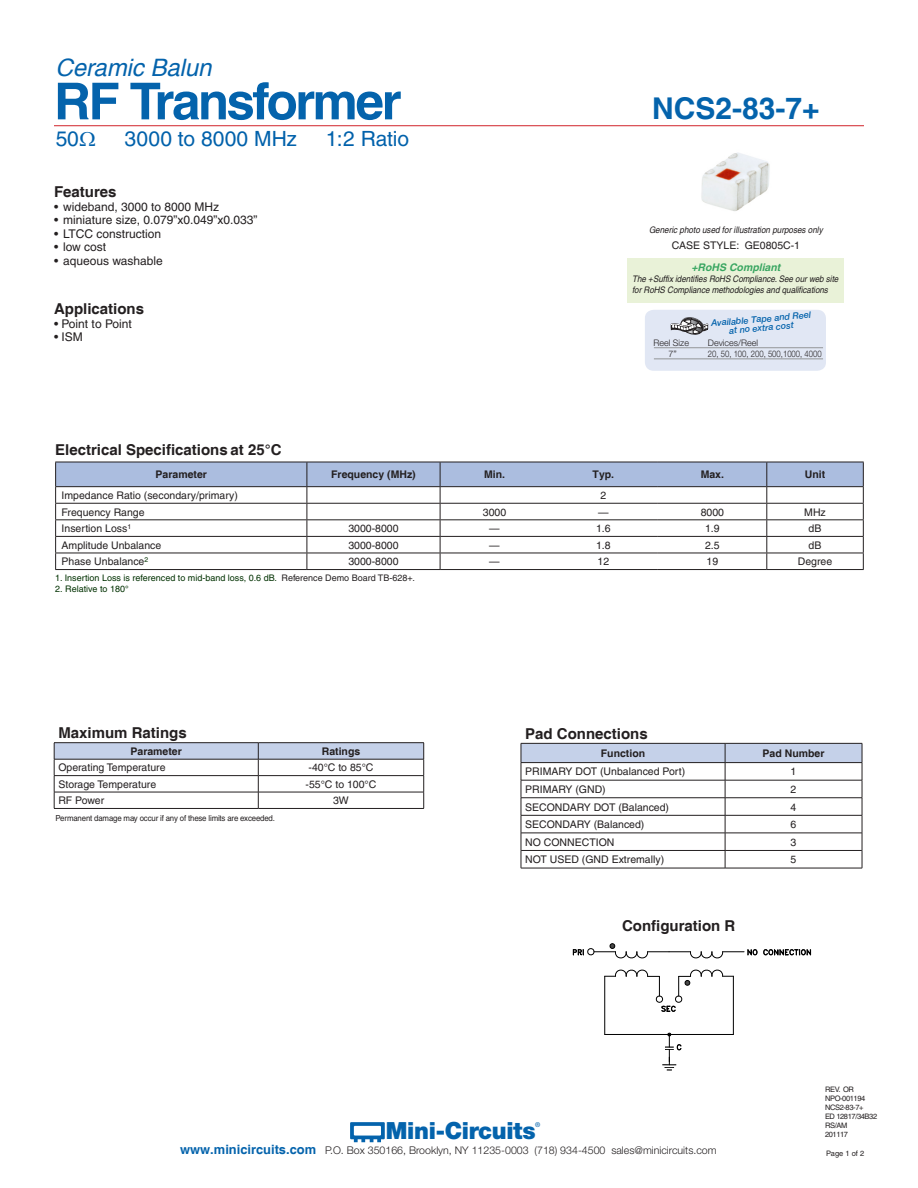
<style>
.page{position:relative;width:918px;height:1188px;background:#fff}
.page>*{position:absolute;margin:0;border:0;box-sizing:border-box;transform-origin:0 0}
.t1{font:700 51px "Helvetica";letter-spacing:-.045em;color:#0463ac}
.FEATURES_APPLICATION{font:700 30px "Helvetica";color:#0463ac}
.t2{font:italic 24px "Helvetica";letter-spacing:-.005em;color:#0463ac}
.t3{font:900 23.7px "Helvetica Neue";letter-spacing:-.015em;color:#0463ac}
.SUB-HEADLINE{font:21px "Helvetica";color:#0161ab}
.section_heading{font:700 15px "Helvetica";color:#231f20}
.BODY_HEADLINE{font:700 15px "Helvetica";color:#231f20}
.FEAT____APPL{font:12px "Helvetica";color:#231f20}
.t4{font:300 10.65px "Helvetica Neue";color:#231f20}
.t5{font:10.5px "Helvetica";color:#231f20}
.t6{font:700 10.5px "Helvetica";color:#231f20}
.t7{font:italic 700 10.5px "Helvetica";color:rgb(13 147 68/.8)}
.t8{font:italic 9px/10.8px "Helvetica";letter-spacing:-.005em;color:#231f20;scale:.9 1}
.t9{font:9px "Helvetica";color:#003100}
.t10{font:italic 500 9px/9px "Helvetica Neue";color:#0463ac;text-align:center}
.t11{font:300 9px "Helvetica Neue";color:#231f20;scale:.86 1}
.t12{font:300 9px "Helvetica Neue";color:#231f20}
.t13{font:8.25px "Helvetica";letter-spacing:-.02em;color:#231f20;scale:.95 1}
.t14{font:7.5px "Helvetica";letter-spacing:-.05em;color:#231f20}
.t15{font:500 6.6px "Helvetica Neue";color:#0463ac}
.s1{color:#231f20}
.s2{font-family:"Helvetica";font-weight:700;font-size:12.9px;color:#0463ac}
</style>
<div class="page">
<svg style="left:350px;top:1122px;width:35px;height:20px"></svg>
<hr style="left:54px;top:125px;width:810px;height:1px;background:#d1232a">
<hr style="left:54px;top:742px;width:204px;height:1px;background:#231f20">
<hr style="left:258px;top:742px;width:166px;height:1px;background:#231f20">
<svg style="left:54px;top:743px;width:370px;height:65px"></svg>
<hr style="left:54px;top:808px;width:204px;height:1px;background:#231f20">
<hr style="left:258px;top:808px;width:166px;height:1px;background:#231f20">
<svg style="left:521px;top:743px;width:342px;height:125px"></svg>
<hr style="left:521px;top:833px;width:204px;height:1px;background:#231f20">
<hr style="left:725px;top:833px;width:137px;height:1px;background:#231f20">
<hr style="left:521px;top:850px;width:204px;height:1px;background:#231f20">
<hr style="left:725px;top:850px;width:137px;height:1px;background:#231f20">
<hr style="left:521px;top:868px;width:204px;height:1px;background:#231f20">
<hr style="left:725px;top:868px;width:137px;height:1px;background:#231f20">
<div style="left:645px;top:310px;width:181px;height:61px;background:#e1e7f4;border-radius:9px"></div>
<hr style="left:654px;top:359px;width:169px;height:1px;background:#939598">
<hr style="left:654px;top:347px;width:169px;height:1px;background:#939598">
<svg style="left:670px;top:317px;width:38px;height:18px"></svg>
<div style="left:628px;top:258px;width:216px;height:45px;background:#e9f2d8"></div>
<img style="left:701px;top:152px;width:69px;height:59px">
<hr style="left:604px;top:976px;width:1px;height:58px;background:#000">
<svg style="left:605px;top:969px;width:128px;height:44px"></svg>
<hr style="left:733px;top:976px;width:1px;height:58px;background:#000">
<svg style="left:573px;top:943px;width:184px;height:16px"></svg>
<svg style="left:763px;top:949px;width:48px;height:6px"></svg>
<hr style="left:605px;top:1034px;width:128px;height:1px;background:#000">
<svg style="left:662px;top:1033px;width:20px;height:38px"></svg>
<hr style="left:55px;top:569px;width:252px;height:1px;background:#231f20">
<svg style="left:55px;top:462px;width:809px;height:107px"></svg>
<hr style="left:767px;top:569px;width:97px;height:1px;background:#231f20">
<hr style="left:55px;top:519px;width:252px;height:1px;background:#231f20">
<hr style="left:307px;top:519px;width:133px;height:1px;background:#231f20">
<hr style="left:440px;top:519px;width:109px;height:1px;background:#231f20">
<hr style="left:549px;top:519px;width:109px;height:1px;background:#231f20">
<hr style="left:658px;top:519px;width:109px;height:1px;background:#231f20">
<hr style="left:767px;top:519px;width:97px;height:1px;background:#231f20">
<hr style="left:307px;top:569px;width:133px;height:1px;background:#231f20">
<hr style="left:440px;top:569px;width:109px;height:1px;background:#231f20">
<hr style="left:549px;top:569px;width:109px;height:1px;background:#231f20">
<hr style="left:658px;top:569px;width:109px;height:1px;background:#231f20">
<h3 class="t2" style="left:56px;top:54px;width:157px">Ceramic Balun</h3>
<h1 class="t1" style="left:54px;top:70px;width:349px">RF Transformer</h1>
<p class="SUB-HEADLINE" style="left:56px;top:127px;width:25px">50</p>
<p class="SUB-HEADLINE" style="left:125px;top:127px;width:174px">3000 to 8000 MHz</p>
<p class="SUB-HEADLINE" style="left:326px;top:127px;width:85px">1:2 Ratio</p>
<p class="BODY_HEADLINE" style="left:54px;top:183px;width:64px">Features</p>
<p class="FEAT____APPL" style="left:54px;top:199px;width:167px">• wideband, 3000 to 8000 MHz</p>
<p class="FEAT____APPL" style="left:54px;top:213px;width:205px">• miniature size, 0.079”x0.049”x0.033”</p>
<p class="FEAT____APPL" style="left:54px;top:226px;width:109px">• LTCC construction</p>
<p class="FEAT____APPL" style="left:54px;top:240px;width:54px">• low cost</p>
<p class="FEAT____APPL" style="left:54px;top:253px;width:110px">• aqueous washable</p>
<p class="BODY_HEADLINE" style="left:54px;top:300px;width:92px">Applications</p>
<p class="FEAT____APPL" style="left:54px;top:316px;width:79px">• Point to Point</p>
<p class="FEAT____APPL" style="left:54px;top:330px;width:30px">• ISM</p>
<p class="section_heading" style="left:55px;top:440px;width:228px">Electrical Specifications at 25°C</p>
<p class="FEATURES_APPLICATION" style="left:652px;top:90px;width:169px">NCS2-83-7+</p>
<p class="t8" style="left:649px;top:225px;width:195px">Generic photo used for illustration purposes only</p>
<p class="t5" style="left:672px;top:239px;width:130px">CASE STYLE: GE0805C-1</p>
<p class="t7" style="left:691px;top:261px;width:90px">+RoHS Compliant</p>
<p class="t8" style="left:632px;top:274px;width:231px">The +Suffix identifies RoHS Compliance. See our web site for RoHS Compliance methodologies and qualifications</p>
<p class="t10" style="left:711px;top:319px;width:102px;rotate:-5deg">Available Tape and Reel at no extra cost</p>
<p class="t12" style="left:653px;top:338px;width:37px">Reel Size</p>
<p class="t12" style="left:708px;top:338px;width:52px">Devices/Reel</p>
<p class="t12" style="left:668px;top:348px;width:10px">7”</p>
<p class="t11" style="left:708px;top:348px;width:134px">20, 50, 100, 200, 500,1000, 4000</p>
<p class="t6" style="left:156px;top:468px;width:53px">Parameter</p>
<p class="t6" style="left:331px;top:468px;width:86px">Frequency (MHz)</p>
<p class="t6" style="left:484px;top:468px;width:22px">Min.</p>
<p class="t6" style="left:593px;top:468px;width:23px">Typ.</p>
<p class="t6" style="left:701px;top:468px;width:25px">Max.</p>
<p class="t6" style="left:805px;top:468px;width:22px">Unit</p>
<p class="t5" style="left:62px;top:489px;width:178px">Impedance Ratio (secondary/primary)</p>
<p class="t5" style="left:601px;top:489px;width:7px">2</p>
<p class="t5" style="left:62px;top:506px;width:84px">Frequency Range</p>
<p class="t5" style="left:483px;top:506px;width:25px">3000</p>
<p class="t5" style="left:598px;top:506px;width:12px">—</p>
<p class="t5" style="left:701px;top:506px;width:25px">8000</p>
<p class="t5" style="left:804px;top:506px;width:23px">MHz</p>
<p class="t5" style="left:62px;top:522px;width:71px">Insertion Loss<sup>1</sup></p>
<p class="t5" style="left:348px;top:522px;width:52px">3000-8000</p>
<p class="t5" style="left:489px;top:522px;width:12px">—</p>
<p class="t5" style="left:596px;top:522px;width:16px">1.6</p>
<p class="t5" style="left:705px;top:522px;width:16px">1.9</p>
<p class="t5" style="left:809px;top:522px;width:14px">dB</p>
<p class="t5" style="left:62px;top:539px;width:101px">Amplitude Unbalance</p>
<p class="t5" style="left:348px;top:539px;width:52px">3000-8000</p>
<p class="t5" style="left:489px;top:539px;width:12px">—</p>
<p class="t5" style="left:596px;top:539px;width:16px">1.8</p>
<p class="t5" style="left:705px;top:539px;width:16px">2.5</p>
<p class="t5" style="left:809px;top:539px;width:14px">dB</p>
<p class="t5" style="left:62px;top:556px;width:88px">Phase Unbalance<sup>2</sup></p>
<p class="t5" style="left:348px;top:556px;width:52px">3000-8000</p>
<p class="t5" style="left:489px;top:556px;width:12px">—</p>
<p class="t5" style="left:598px;top:556px;width:13px">12</p>
<p class="t5" style="left:707px;top:556px;width:13px">19</p>
<p class="t5" style="left:798px;top:556px;width:36px">Degree</p>
<p class="t9" style="left:55px;top:573px;width:361px">1. Insertion Loss is referenced to mid-band loss, 0.6 dB. <span class="s1">Reference Demo Board TB-628+.</span></p>
<p class="t9" style="left:55px;top:583px;width:75px">2. Relative to 180°</p>
<p class="section_heading" style="left:58px;top:724px;width:130px">Maximum Ratings</p>
<p class="t6" style="left:131px;top:745px;width:53px">Parameter</p>
<p class="t6" style="left:322px;top:745px;width:40px">Ratings</p>
<p class="t5" style="left:58px;top:762px;width:109px">Operating Temperature</p>
<p class="t5" style="left:309px;top:762px;width:67px">-40°C to 85°C</p>
<p class="t5" style="left:58px;top:778px;width:99px">Storage Temperature</p>
<p class="t5" style="left:306px;top:778px;width:72px">-55°C to 100°C</p>
<p class="t5" style="left:58px;top:795px;width:47px">RF Power</p>
<p class="t5" style="left:333px;top:795px;width:17px">3W</p>
<p class="t13" style="left:56px;top:813px;width:233px">Permanent damage may occur if any of these limits are exceeded.</p>
<p class="section_heading" style="left:525px;top:725px;width:124px">Pad Connections</p>
<p class="t6" style="left:601px;top:747px;width:46px">Function</p>
<p class="t6" style="left:763px;top:747px;width:63px">Pad Number</p>
<p class="t5" style="left:525px;top:766px;width:161px">PRIMARY DOT (Unbalanced Port)</p>
<p class="t5" style="left:791px;top:766px;width:7px">1</p>
<p class="t5" style="left:525px;top:783px;width:82px">PRIMARY (GND)</p>
<p class="t5" style="left:791px;top:783px;width:7px">2</p>
<p class="t5" style="left:525px;top:801px;width:145px">SECONDARY DOT (Balanced)</p>
<p class="t5" style="left:791px;top:801px;width:7px">4</p>
<p class="t5" style="left:525px;top:818px;width:121px">SECONDARY (Balanced)</p>
<p class="t5" style="left:791px;top:818px;width:7px">6</p>
<p class="t5" style="left:525px;top:836px;width:91px">NO CONNECTION</p>
<p class="t5" style="left:791px;top:836px;width:7px">3</p>
<p class="t5" style="left:525px;top:854px;width:140px">NOT USED (GND Extremally)</p>
<p class="t5" style="left:791px;top:854px;width:7px">5</p>
<p class="section_heading" style="left:622px;top:917px;width:115px">Configuration R</p>
<h3 class="t3" style="left:386px;top:1117px;width:151px">Mini-Circuits</h3>
<p class="t15" style="left:535px;top:1121px;width:7px">®</p>
<p class="t4" style="left:180px;top:1144px;width:538px"><span class="s2">www.minicircuits.com</span> P.O. Box 350166, Brooklyn, NY 11235-0003 (718) 934-4500 sales@minicircuits.com</p>
<p class="t14" style="left:825px;top:1085px;width:30px">REV. OR</p>
<p class="t14" style="left:825px;top:1094px;width:42px">NPO-001194</p>
<p class="t14" style="left:825px;top:1103px;width:40px">NCS2-83-7+</p>
<p class="t14" style="left:825px;top:1112px;width:54px">ED 12817/34B32</p>
<p class="t14" style="left:825px;top:1121px;width:24px">RS/AM</p>
<p class="t14" style="left:825px;top:1130px;width:25px">201117</p>
<p class="t14" style="left:826px;top:1149px;width:40px">Page 1 of 2</p>
</div>
